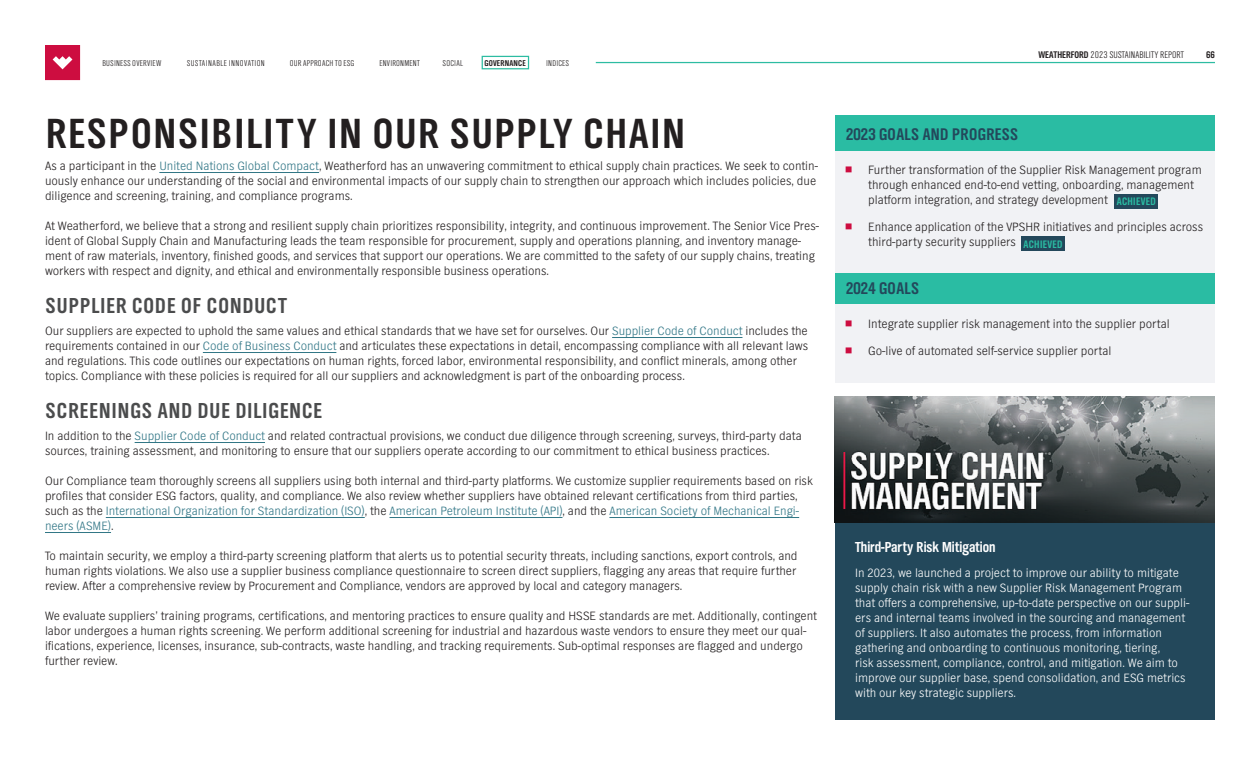
<style>
.page{position:relative;width:1260px;height:765px;background:#fff}
.page>*{position:absolute;margin:0;border:0;box-sizing:border-box;transform-origin:0 0}
.t1{font:43.75px "TV Nord EF Bold Con";letter-spacing:.05em;color:#231f20}
.t2{font:22.5px "TV Nord EF Bold Con";letter-spacing:.05em;color:#4b4c4d}
.t3{font:17.5px "TV Nord EF Bold Con";letter-spacing:.025em;color:#23485b}
.t4{font:15px "TV Nord EF Bold Con";color:#fff}
.t5{font:300 12.5px/15px "TV Nord EF";color:#231f20}
.t6{font:300 12.5px/15px "TV Nord EF";color:#fff}
.t7{font:11.25px "TV Nord EF Bold Con";letter-spacing:.025em;color:#2abca3}
.t8{font:10px "TV Nord EF Light Con";color:#231f20}
.t9{font:10px "TV Nord EF Bold Con";color:#231f20}
.t10{font:8.75px "TV Nord EF Light Con";letter-spacing:.025em;color:#231f20}
.t11{font:8.75px "TV Nord EF Light Con";letter-spacing:.045em;color:#231f20}
.t12{font:8.75px "TV Nord EF Bold Con";letter-spacing:.025em;color:#231f20}
.s1{color:#317686}
.s2{font-family:"TV Nord EF Bold Con"}
.s3{font-size:13.75px;color:#cd0d40}
</style>
<div class="page">
<div style="left:482px;top:56px;width:47px;height:13px;border:1px solid #2dbca2"></div>
<hr style="left:596px;top:62px;width:619px;height:1px;background:#2dbca2">
<svg style="left:45px;top:45px;width:35px;height:35px"></svg>
<hr style="left:159px;top:172px;width:160px;height:1px;background:#317686">
<hr style="left:612px;top:337px;width:130px;height:1px;background:#317686">
<hr style="left:203px;top:352px;width:133px;height:1px;background:#317686">
<hr style="left:135px;top:442px;width:130px;height:1px;background:#317686">
<hr style="left:106px;top:517px;width:259px;height:1px;background:#317686">
<hr style="left:390px;top:517px;width:172px;height:1px;background:#317686">
<hr style="left:609px;top:517px;width:190px;height:1px;background:#317686">
<hr style="left:45px;top:532px;width:66px;height:1px;background:#317686">
<div style="left:835px;top:523px;width:380px;height:196px;background:#23485b"></div>
<div style="left:835px;top:115px;width:380px;height:267px;background:#f1f2f5"></div>
<div style="left:835px;top:116px;width:380px;height:35px;background:#2abca3"></div>
<div style="left:835px;top:273px;width:380px;height:30px;background:#2abca3"></div>
<div style="left:1115px;top:194px;width:43px;height:14px;background:#23485b"></div>
<div style="left:1021px;top:237px;width:44px;height:14px;background:#23485b"></div>
<img style="left:835px;top:397px;width:379px;height:126px">
<p class="t10" style="left:102px;top:58px;width:61px">BUSINESS OVERVIEW</p>
<p class="t11" style="left:187px;top:58px;width:80px">SUSTAINABLE INNOVATION</p>
<p class="t10" style="left:290px;top:58px;width:66px">OUR APPROACH TO ESG</p>
<p class="t10" style="left:379px;top:58px;width:42px">ENVIRONMENT</p>
<p class="t10" style="left:443px;top:58px;width:22px">SOCIAL</p>
<p class="t12" style="left:484px;top:58px;width:43px">GOVERNANCE</p>
<p class="t10" style="left:546px;top:58px;width:24px">INDICES</p>
<h1 class="t1" style="left:46px;top:107px;width:640px">RESPONSIBILITY IN OUR SUPPLY CHAIN</h1>
<p class="t5" style="left:45px;top:158px;width:775px">As a participant in the <span class="s1">United Nations Global Compact</span>, Weatherford has an unwavering commitment to ethical supply chain practices. We seek to contin&shy;uously enhance our understanding of the social and environmental impacts of our supply chain to strengthen our approach which includes policies, due diligence and screening, training, and compliance programs.</p>
<p class="t5" style="left:45px;top:218px;width:776px">At Weatherford, we believe that a strong and resilient supply chain prioritizes responsibility, integrity, and continuous improvement. The Senior Vice Pres&shy;ident of Global Supply Chain and Manufacturing leads the team responsible for procurement, supply and operations planning, and inventory manage&shy;ment of raw materials, inventory, finished goods, and services that support our operations. We are committed to the safety of our supply chains, treating workers with respect and dignity, and ethical and environmentally responsible business operations.</p>
<h2 class="t2" style="left:46px;top:292px;width:243px">SUPPLIER CODE OF CONDUCT</h2>
<p class="t5" style="left:45px;top:323px;width:765px">Our suppliers are expected to uphold the same values and ethical standards that we have set for ourselves. Our <span class="s1">Supplier Code of Conduct</span> includes the requirements contained in our <span class="s1">Code of Business Conduct</span> and articulates these expectations in detail, encompassing compliance with all relevant laws and regulations. This code outlines our expectations on human rights, forced labor, environmental responsibility, and conflict minerals, among other topics. Compliance with these policies is required for all our suppliers and acknowledgment is part of the onboarding process.</p>
<h2 class="t2" style="left:46px;top:397px;width:278px">SCREENINGS AND DUE DILIGENCE</h2>
<p class="t5" style="left:45px;top:428px;width:758px">In addition to the <span class="s1">Supplier Code of Conduct</span> and related contractual provisions, we conduct due diligence through screening, surveys, third-party data sources, training assessment, and monitoring to ensure that our suppliers operate according to our commitment to ethical business practices.</p>
<p class="t5" style="left:45px;top:473px;width:769px">Our Compliance team thoroughly screens all suppliers using both internal and third-party platforms. We customize supplier requirements based on risk profiles that consider ESG factors, quality, and compliance. We also review whether suppliers have obtained relevant certifications from third parties, such as the <span class="s1">International Organization for Standardization (ISO)</span>, the <span class="s1">American Petroleum Institute (API)</span>, and the <span class="s1">American Society of Mechanical Engi&shy;neers (ASME)</span>.</p>
<p class="t5" style="left:45px;top:548px;width:754px;text-align:justify">To maintain security, we employ a third-party screening platform that alerts us to potential security threats, including sanctions, export controls, and human rights violations. We also use a supplier business compliance questionnaire to screen direct suppliers, flagging any areas that require further review. After a comprehensive review by Procurement and Compliance, vendors are approved by local and category managers.</p>
<p class="t5" style="left:45px;top:608px;width:774px">We evaluate suppliers’ training programs, certifications, and mentoring practices to ensure quality and HSSE standards are met. Additionally, contingent labor undergoes a human rights screening. We perform additional screening for industrial and hazardous waste vendors to ensure they meet our qual&shy;ifications, experience, licenses, insurance, sub-contracts, waste handling, and tracking requirements. Sub-optimal responses are flagged and undergo further review.</p>
<p class="t8" style="left:1039px;top:49px;width:147px"><span class="s2">WEATHERFORD</span> 2023 SUSTAINABILITY REPORT</p>
<p class="t9" style="left:1206px;top:48px;width:11px">66</p>
<h3 class="t3" style="left:846px;top:124px;width:174px">2023 GOALS AND PROGRESS</h3>
<p class="t5" style="left:868px;top:162px;width:335px;text-indent:-23px"><span class="s3">◾</span> Further transformation of the Supplier Risk Management program through enhanced end-to-end vetting, onboarding, management platform integration, and strategy development</p>
<p class="t5" style="left:868px;top:220px;width:336px;text-indent:-23px"><span class="s3">◾</span> Enhance application of the VPSHR initiatives and principles across third-party security suppliers</p>
<h3 class="t3" style="left:846px;top:278px;width:75px">2024 GOALS</h3>
<p class="t5" style="left:846px;top:316px;width:326px"><span class="s3">◾</span> Integrate supplier risk management into the supplier portal</p>
<p class="t5" style="left:846px;top:344px;width:267px"><span class="s3">◾</span> Go-live of automated self-service supplier portal</p>
<p class="t7" style="left:1117px;top:195px;width:40px">ACHIEVED</p>
<p class="t7" style="left:1024px;top:238px;width:40px">ACHIEVED</p>
<p class="t4" style="left:855px;top:539px;width:142px">Third-Party Risk Mitigation</p>
<p class="t6" style="left:855px;top:566px;width:336px">In 2023, we launched a project to improve our ability to mitigate supply chain risk with a new Supplier Risk Management Program that offers a comprehensive, up-to-date perspective on our suppli&shy;ers and internal teams involved in the sourcing and management of suppliers. It also automates the process, from information gathering and onboarding to continuous monitoring, tiering,<br>risk assessment, compliance, control, and mitigation. We aim to improve our supplier base, spend consolidation, and ESG metrics with our key strategic suppliers.</p>
</div>
